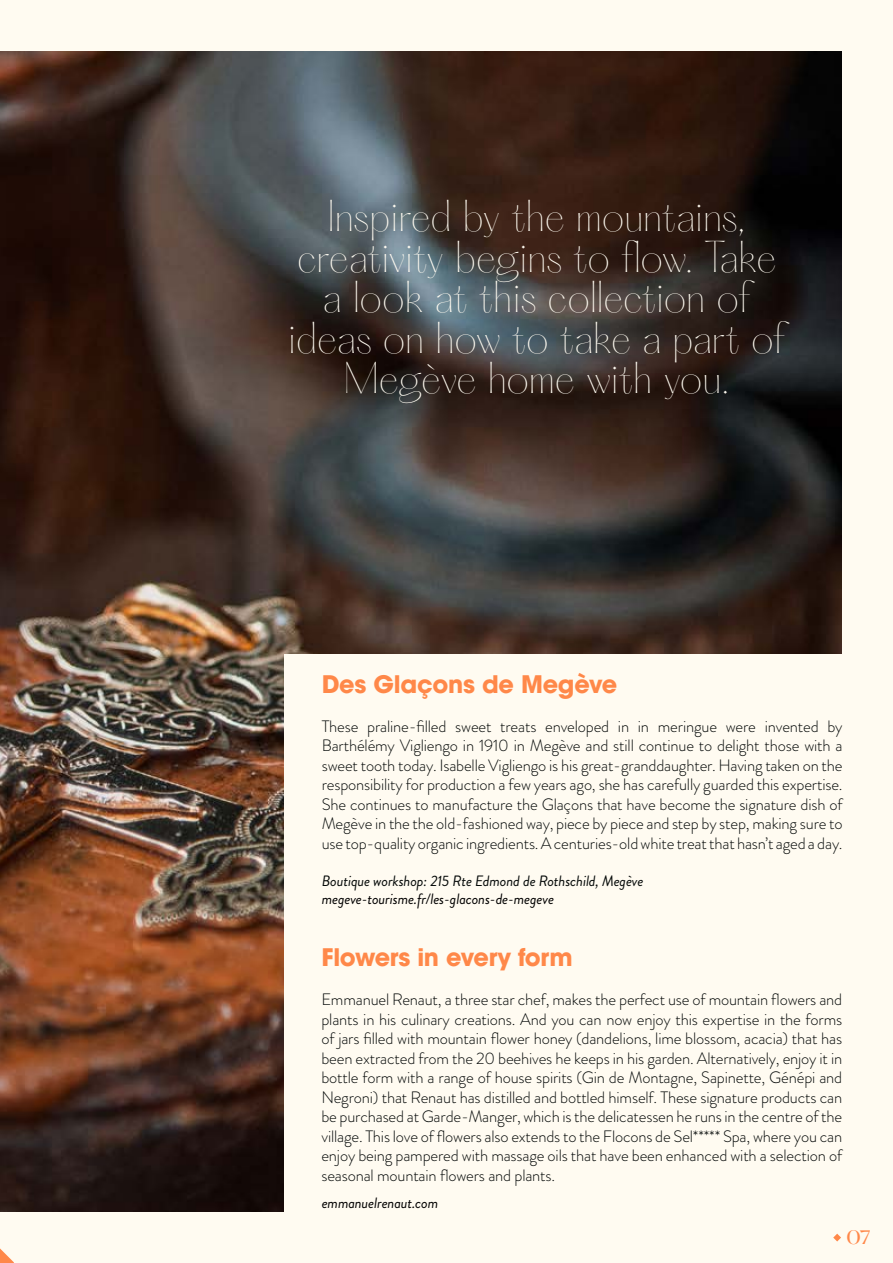
<style>
.page{position:relative;width:893px;height:1263px;background:#fffbf1}
.page>*{position:absolute;margin:0;border:0;box-sizing:border-box;transform-origin:0 0}
.t1{font:200 39px/40.5px "PP Hatton";letter-spacing:-.01em;color:#fffbf1;text-align:center}
.t2{font:700 24px "ITC Avant Garde Std";letter-spacing:-.01em;color:#ff8849}
.t3{font:500 16.95px "PP Hatton";color:#ff8849}
.t4{font:300 16.5px/19.5px "Brandon Grotesque";letter-spacing:-.01em;color:#050908;text-align:justify}
.t5{font:italic 15px "Brandon Grotesque";letter-spacing:-.01em;color:#000}
.t6{font:italic 15px "Brandon Grotesque";letter-spacing:-.01em;color:#050908}
</style>
<div class="page">
<img style="left:0;top:51px;width:842px;height:1161px">
<div style="left:285px;top:655px;width:608px;height:608px;background:#fffbf1"></div>
<svg style="left:833px;top:1233px;width:8px;height:8px"></svg>
<svg style="left:0;top:1248px;width:14px;height:15px"></svg>
<h1 class="t1" style="left:288px;top:197px;width:499px">Inspired by the mountains, creativity begins to flow. Take a look at this collection of ideas on how to take a part of<br>Megève home with you.</h1>
<h2 class="t2" style="left:322px;top:668px;width:297px">Des Glaçons de Megève</h2>
<p class="t4" style="left:322px;top:716px;width:522px">These praline-filled sweet treats enveloped in in meringue were invented by Barthélémy Vigliengo in 1910 in Megève and still continue to delight those with a sweet tooth today. Isabelle Vigliengo is his great-granddaughter. Having taken on the responsibility for production a few years ago, she has carefully guarded this expertise.<br>She continues to manufacture the Glaçons that have become the signature dish of Megève in the the old-fashioned way, piece by piece and step by step, making sure to use top-quality organic ingredients. A centuries-old white treat that hasn’t aged a day.</p>
<p class="t6" style="left:322px;top:871px;width:323px">Boutique workshop: 215 Rte Edmond de Rothschild, Megève</p>
<p class="t5" style="left:322px;top:889px;width:234px">megeve-tourisme.fr/les-glacons-de-megeve</p>
<h2 class="t2" style="left:321px;top:942px;width:253px">Flowers in every form</h2>
<p class="t4" style="left:321px;top:990px;width:522px">Emmanuel Renaut, a three star chef, makes the perfect use of mountain flowers and plants in his culinary creations. And you can now enjoy this expertise in the forms of jars filled with mountain flower honey (dandelions, lime blossom, acacia) that has been extracted from the 20 beehives he keeps in his garden. Alternatively, enjoy it in bottle form with a range of house spirits (Gin de Montagne, Sapinette, Génépi and Negroni) that Renaut has distilled and bottled himself. These signature products can be purchased at Garde-Manger, which is the delicatessen he runs in the centre of the village. This love of flowers also extends to the Flocons de Sel***** Spa, where you can enjoy being pampered with massage oils that have been enhanced with a selection of seasonal mountain flowers and plants.</p>
<p class="t5" style="left:322px;top:1192px;width:118px">emmanuelrenaut.com</p>
<p class="t3" style="left:846px;top:1228px;width:26px">07</p>
</div>
